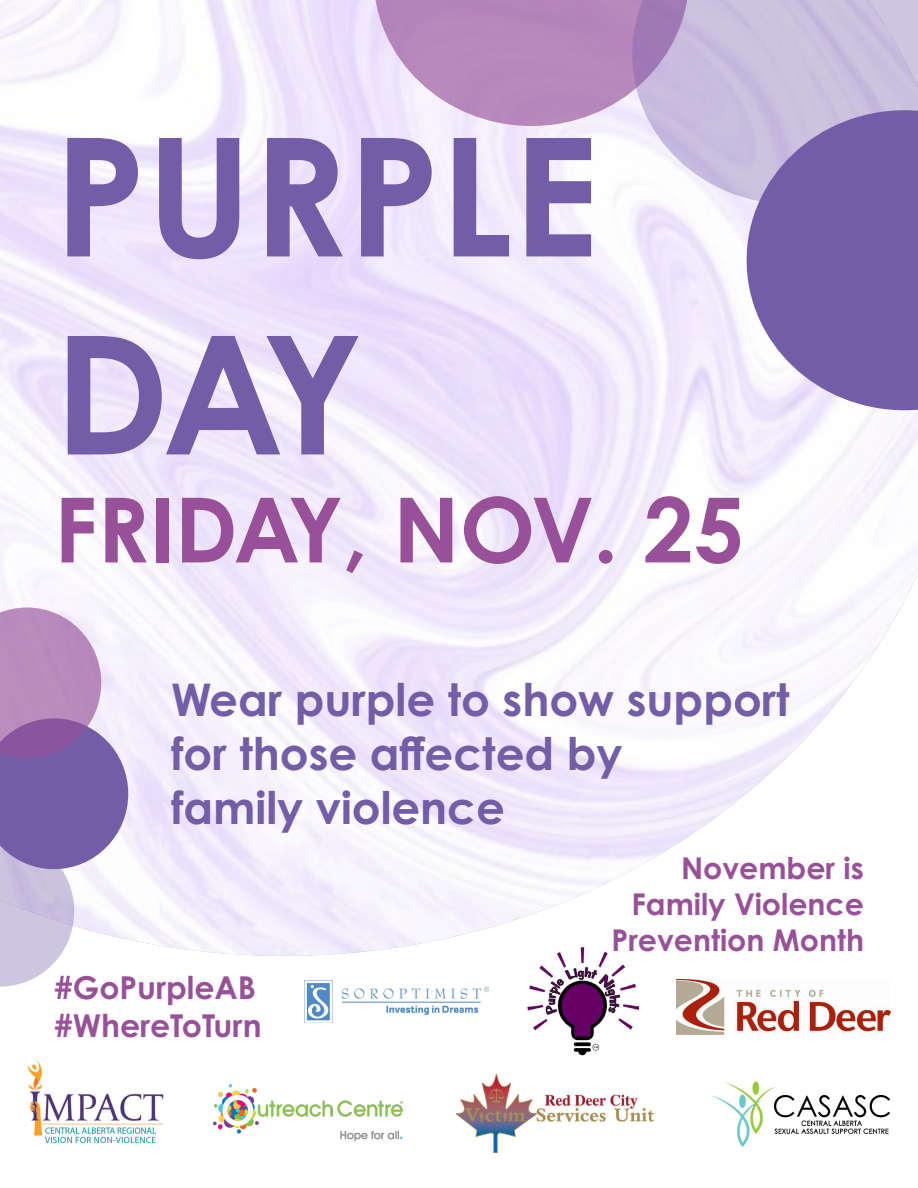
<style>
.page{position:relative;width:918px;height:1188px;background:#fff}
.page>*{position:absolute;margin:0;border:0;box-sizing:border-box;transform-origin:0 0}
.t1{font:700 165px "Century Gothic Pro";color:#735da8}
.t2{font:700 90px "Century Gothic Pro";color:#985199}
.t3{font:700 45px/54px "Century Gothic Pro";color:#735da8}
.t4{font:700 31.5px "Century Gothic Pro";color:#985199}
.t5{font:700 30px "Century Gothic Pro";color:#985199}
</style>
<div class="page">
<img style="left:0;top:0;width:918px;height:956px">
<img style="left:711px;top:1081px;width:179px;height:66px">
<svg style="left:747px;top:204px;width:171px;height:206px;background:#8672b4"></svg>
<svg style="left:0;top:608px;width:128px;height:379px"></svg>
<svg style="left:374px;top:0;width:258px;height:126px;background:#c199c7"></svg>
<svg style="left:632px;top:0;width:286px;height:204px;background:#baadd4"></svg>
<img style="left:27px;top:1060px;width:137px;height:84px">
<img style="left:214px;top:1084px;width:189px;height:56px">
<img style="left:456px;top:1075px;width:197px;height:78px">
<img style="left:677px;top:979px;width:214px;height:56px">
<img style="left:527px;top:948px;width:112px;height:108px">
<img style="left:304px;top:981px;width:185px;height:42px">
<p class="t1" style="left:54px;top:94px;width:546px">PURPLE</p>
<p class="t1" style="left:54px;top:292px;width:311px">DAY</p>
<p class="t2" style="left:54px;top:474px;width:692px">FRIDAY, NOV. 25</p>
<p class="t3" style="left:171px;top:672px;width:620px">Wear purple to show support for those affected by</p>
<p class="t3" style="left:171px;top:780px;width:335px">family violence</p>
<p class="t5" style="left:681px;top:850px;width:184px">November is</p>
<p class="t5" style="left:631px;top:886px;width:234px">Family Violence</p>
<p class="t5" style="left:612px;top:922px;width:254px">Prevention Month</p>
<p class="t4" style="left:54px;top:968px;width:204px">#GoPurpleAB</p>
<p class="t4" style="left:54px;top:1006px;width:209px">#WhereToTurn</p>
</div>
